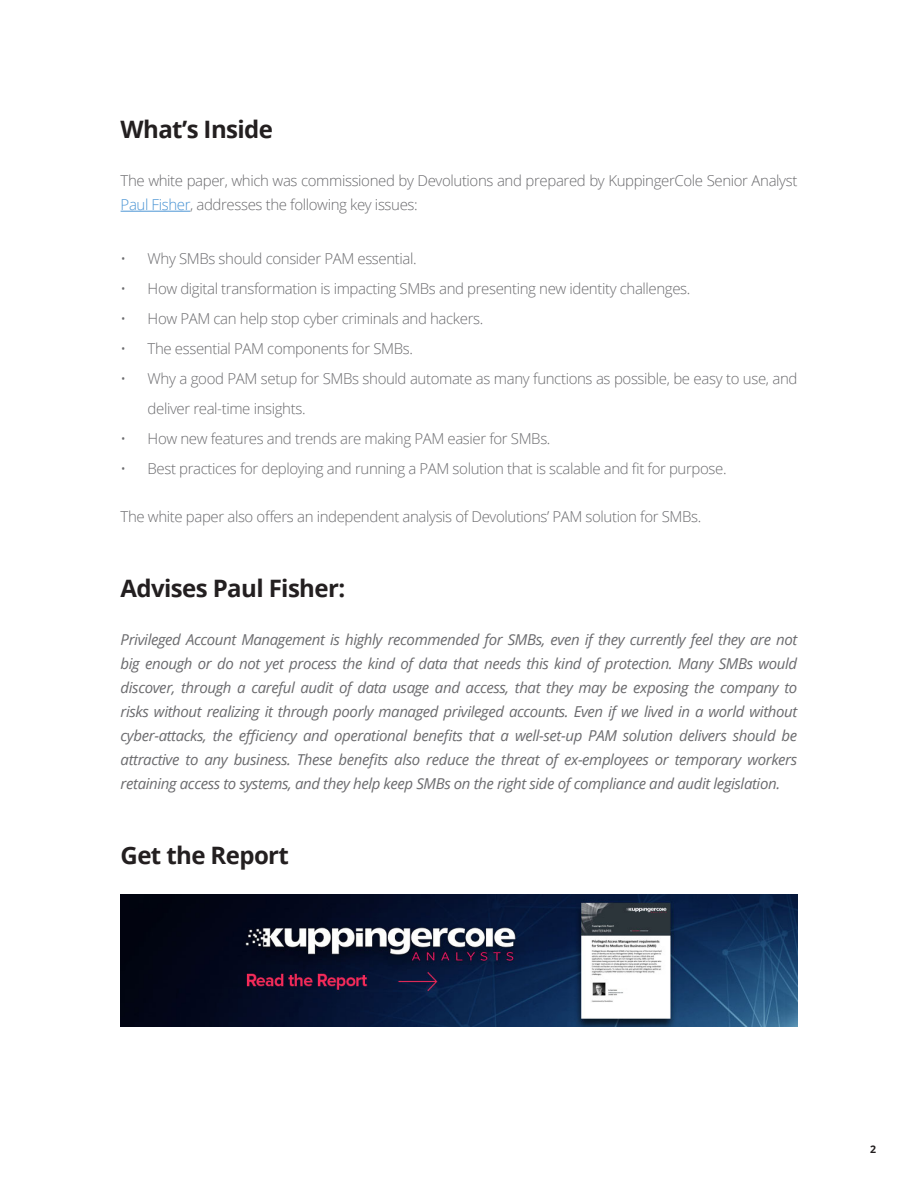
<style>
.page{position:relative;width:918px;height:1188px;background:#fff}
.page>*{position:absolute;margin:0;border:0;box-sizing:border-box;transform-origin:0 0}
.t1{font:700 24px "Open Sans";letter-spacing:-.025em;color:#231f20}
.t2{font:300 15px/24px "Open Sans";letter-spacing:-.025em;color:#6b6b6e}
.t3{font:italic 15px/24px "Open Sans";letter-spacing:-.025em;color:#6b6b6e;text-align:justify}
.t4{font:700 10.5px "Open Sans";color:#231f20}
.s1{color:#4a94d4}
</style>
<div class="page">
<hr style="left:121px;top:211px;width:69px;height:1px;background:#4a94d4">
<img style="left:121px;top:895px;width:676px;height:132px">
<p class="t1" style="left:121px;top:112px;width:154px">What’s Inside</p>
<p class="t2" style="left:121px;top:168px;width:678px">The white paper, which was commissioned by Devolutions and prepared by KuppingerCole Senior Analyst<br><span class="s1">Paul Fisher</span>, addresses the following key issues:</p>
<p class="t2" style="left:121px;top:246px;width:298px">• Why SMBs should consider PAM essential.</p>
<p class="t2" style="left:121px;top:276px;width:571px">• How digital transformation is impacting SMBs and presenting new identity challenges.</p>
<p class="t2" style="left:121px;top:306px;width:364px">• How PAM can help stop cyber criminals and hackers.</p>
<p class="t2" style="left:121px;top:336px;width:294px">• The essential PAM components for SMBs.</p>
<p class="t2" style="left:148px;top:363px;width:651px;line-height:30px;text-indent:-27px">• Why a good PAM setup for SMBs should automate as many functions as possible, be easy to use, and deliver real-time insights.</p>
<p class="t2" style="left:121px;top:426px;width:431px">• How new features and trends are making PAM easier for SMBs.</p>
<p class="t2" style="left:121px;top:456px;width:608px">• Best practices for deploying and running a PAM solution that is scalable and fit for purpose.</p>
<p class="t2" style="left:121px;top:504px;width:582px">The white paper also offers an independent analysis of Devolutions’ PAM solution for SMBs.</p>
<p class="t1" style="left:121px;top:571px;width:226px">Advises Paul Fisher:</p>
<p class="t3" style="left:121px;top:627px;width:678px">Privileged Account Management is highly recommended for SMBs, even if they currently feel they are not big enough or do not yet process the kind of data that needs this kind of protection. Many SMBs would discover, through a careful audit of data usage and access, that they may be exposing the company to risks without realizing it through poorly managed privileged accounts. Even if we lived in a world without cyber-attacks, the efficiency and operational benefits that a well-set-up PAM solution delivers should be attractive to any business. These benefits also reduce the threat of ex-employees or temporary workers retaining access to systems, and they help keep SMBs on the right side of compliance and audit legislation.</p>
<p class="t1" style="left:121px;top:838px;width:170px">Get the Report</p>
<p class="t4" style="left:870px;top:1141px;width:7px">2</p>
</div>
